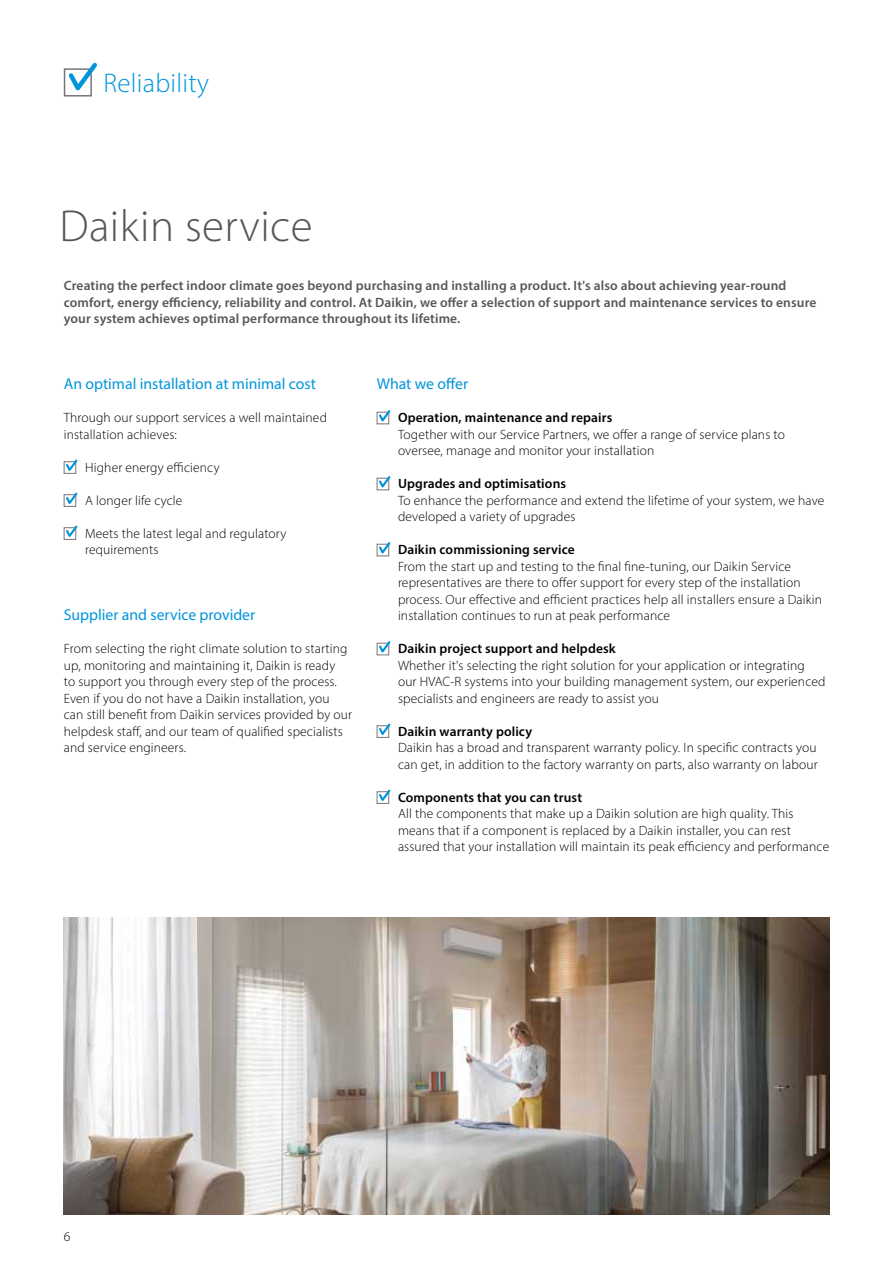
<style>
.page{position:relative;width:893px;height:1263px;background:#fff}
.page>*{position:absolute;margin:0;border:0;box-sizing:border-box;transform-origin:0 0}
.t1{font:300 45px "Myriad Pro";letter-spacing:.01em;color:#575756}
.t2{font:300 27px "Myriad Pro";letter-spacing:.01em;color:#0095db}
.t3{font:15.75px "Myriad Pro";color:#0095db}
.t4{font:300 13.5px/16.5px "Myriad Pro";letter-spacing:.01em;color:#000}
.t5{font:600 13.5px/16.5px "Myriad Pro";letter-spacing:.01em;color:#575756}
.t6{font:600 13.5px "Myriad Pro";letter-spacing:.01em;color:#000}
</style>
<div class="page">
<div style="left:64px;top:68px;width:28px;height:29px;border:2px solid #797478"></div>
<svg style="left:65px;top:62px;width:32px;height:35px"></svg>
<svg style="left:64px;top:459px;width:14px;height:15px"></svg>
<svg style="left:64px;top:492px;width:14px;height:15px"></svg>
<svg style="left:64px;top:525px;width:14px;height:15px"></svg>
<svg style="left:377px;top:410px;width:14px;height:15px"></svg>
<svg style="left:377px;top:476px;width:14px;height:15px"></svg>
<svg style="left:377px;top:542px;width:14px;height:15px"></svg>
<svg style="left:377px;top:641px;width:14px;height:15px"></svg>
<svg style="left:377px;top:723px;width:14px;height:15px"></svg>
<svg style="left:377px;top:789px;width:14px;height:15px"></svg>
<img style="left:64px;top:918px;width:765px;height:297px">
<h2 class="t2" style="left:103px;top:67px;width:107px">Reliability</h2>
<h1 class="t1" style="left:60px;top:198px;width:255px">Daikin service</h1>
<p class="t5" style="left:64px;top:277px;width:754px">Creating the perfect indoor climate goes beyond purchasing and installing a product. It's also about achieving year-round comfort, energy efficiency, reliability and control. At Daikin, we offer a selection of support and maintenance services to ensure your system achieves optimal performance throughout its lifetime.</p>
<p class="t3" style="left:64px;top:374px;width:254px">An optimal installation at minimal cost</p>
<p class="t4" style="left:64px;top:409px;width:265px">Through our support services a well maintained installation achieves:</p>
<p class="t4" style="left:85px;top:459px;width:136px">Higher energy efficiency</p>
<p class="t4" style="left:85px;top:492px;width:99px">A longer life cycle</p>
<p class="t4" style="left:85px;top:525px;width:203px">Meets the latest legal and regulatory requirements</p>
<p class="t3" style="left:64px;top:605px;width:193px">Supplier and service provider</p>
<p class="t4" style="left:64px;top:640px;width:290px">From selecting the right climate solution to starting up, monitoring and maintaining it, Daikin is ready<br>to support you through every step of the process.<br>Even if you do not have a Daikin installation, you can still benefit from Daikin services provided by our helpdesk staff, and our team of qualified specialists and service engineers.</p>
<p class="t3" style="left:377px;top:374px;width:93px">What we offer</p>
<p class="t6" style="left:398px;top:409px;width:216px">Operation, maintenance and repairs</p>
<p class="t4" style="left:398px;top:426px;width:388px">Together with our Service Partners, we offer a range of service plans to oversee, manage and monitor your installation</p>
<p class="t6" style="left:398px;top:475px;width:170px">Upgrades and optimisations</p>
<p class="t4" style="left:398px;top:492px;width:428px">To enhance the performance and extend the lifetime of your system, we have developed a variety of upgrades</p>
<p class="t6" style="left:398px;top:541px;width:178px">Daikin commissioning service</p>
<p class="t4" style="left:398px;top:558px;width:426px">From the start up and testing to the final fine-tuning, our Daikin Service representatives are there to offer support for every step of the installation process. Our effective and efficient practices help all installers ensure a Daikin installation continues to run at peak performance</p>
<p class="t6" style="left:398px;top:640px;width:219px">Daikin project support and helpdesk</p>
<p class="t4" style="left:398px;top:657px;width:429px">Whether it's selecting the right solution for your application or integrating our HVAC-R systems into your building management system, our experienced specialists and engineers are ready to assist you</p>
<p class="t6" style="left:398px;top:722px;width:136px">Daikin warranty policy</p>
<p class="t4" style="left:398px;top:739px;width:421px">Daikin has a broad and transparent warranty policy. In specific contracts you can get, in addition to the factory warranty on parts, also warranty on labour</p>
<p class="t6" style="left:398px;top:788px;width:186px">Components that you can trust</p>
<p class="t4" style="left:398px;top:805px;width:433px">All the components that make up a Daikin solution are high quality. This means that if a component is replaced by a Daikin installer, you can rest assured that your installation will maintain its peak efficiency and performance</p>
<p class="t4" style="left:64px;top:1228px;width:8px">6</p>
</div>
